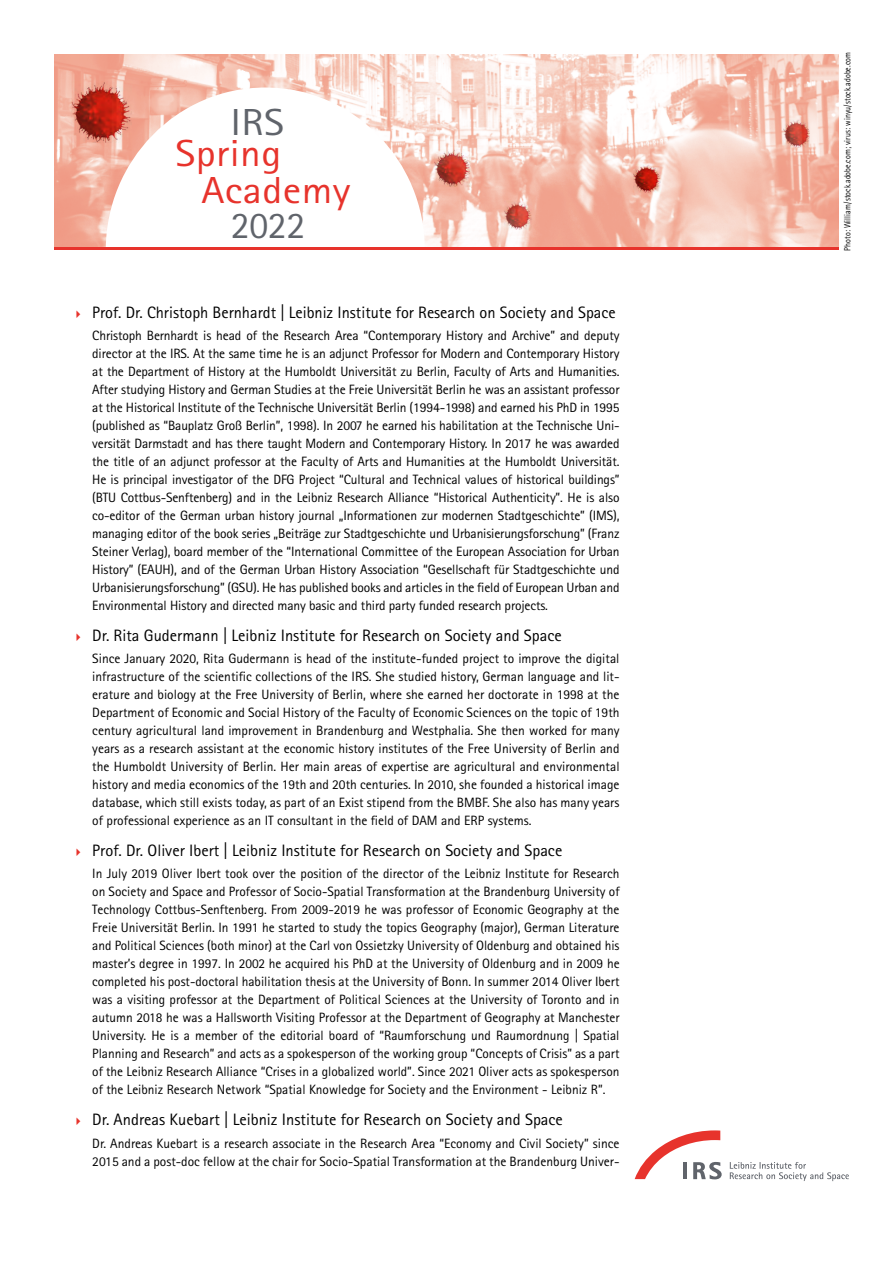
<style>
.page{position:relative;width:893px;height:1263px;background:#fff}
.page>*{position:absolute;margin:0;border:0;box-sizing:border-box;transform-origin:0 0}
.t1{font:37.65px "Rotis Sans Serif Pro";letter-spacing:.01em;color:#e7332c;scale:1.1 1}
.t2{font:37.65px "Rotis Sans Serif Pro";color:#60646b}
.t3{font:37.65px "Rotis Sans Serif Pro";color:#60646b;scale:1.1 1}
.t4{font:16.5px "Rotis Sans Serif Pro";color:#000}
.fließ-guest{font:13.5px/18px "Rotis Sans Serif Pro";color:#000;text-align:justify}
.t5{font:9px "Rotis Sans Serif Pro";letter-spacing:.01em;color:#000;scale:.88 1}
</style>
<div class="page">
<svg style="left:730px;top:1162px;width:119px;height:19px"></svg>
<svg style="left:635px;top:1130px;width:87px;height:49px"></svg>
<img style="left:54px;top:54px;width:785px;height:194px">
<svg style="left:106px;top:87px;width:319px;height:161px"></svg>
<hr style="left:54px;top:248px;width:785px;height:2px;background:#e7332c">
<img style="left:435px;top:150px;width:36px;height:37px">
<img style="left:633px;top:165px;width:27px;height:27px">
<img style="left:505px;top:201px;width:27px;height:28px">
<img style="left:783px;top:120px;width:26px;height:28px">
<img style="left:72px;top:82px;width:60px;height:61px">
<h1 class="t3" style="left:230px;top:100px;width:50px">IRS</h1>
<h1 class="t1" style="left:176px;top:131px;width:98px">Spring</h1>
<h1 class="t1" style="left:201px;top:168px;width:137px">Academy</h1>
<h1 class="t2" style="left:231px;top:203px;width:76px">2022</h1>
<p class="t4" style="left:92px;top:302px;width:525px">Prof. Dr. Christoph Bernhardt | Leibniz Institute for Research on Society and Space</p>
<p class="fließ-guest" style="left:92px;top:326px;width:529px">Christoph Bernhardt is head of the Research Area “Contemporary History and Archive” and deputy director at the IRS. At the same time he is an adjunct Professor for Modern and Contemporary History at the Department of History at the Humboldt Universität zu Berlin, Faculty of Arts and Humanities.<br>After studying History and German Studies at the Freie Universität Berlin he was an assistant professor at the Historical Institute of the Technische Universität Berlin (1994-1998) and earned his PhD in 1995 (published as “Bauplatz Groß Berlin”, 1998). In 2007 he earned his habilitation at the Technische Uni&shy;versität Darmstadt and has there taught Modern and Contemporary History. In 2017 he was awarded the title of an adjunct professor at the Faculty of Arts and Humanities at the Humboldt Universität.<br>He is principal investigator of the DFG Project “Cultural and Technical values of historical buildings” (BTU Cottbus-Senftenberg) and in the Leibniz Research Alliance “Historical Authenticity”. He is also co-editor of the German urban history journal „Informationen zur modernen Stadtgeschichte” (IMS), managing editor of the book series „Beiträge zur Stadtgeschichte und Urbanisierungsforschung” (Franz Steiner Verlag), board member of the “International Committee of the European Association for Urban History” (EAUH), and of the German Urban History Association “Gesellschaft für Stadtgeschichte und Urbanisierungsforschung” (GSU). He has published books and articles in the field of European Urban and Environmental History and directed many basic and third party funded research projects.</p>
<p class="t4" style="left:92px;top:626px;width:471px">Dr. Rita Gudermann | Leibniz Institute for Research on Society and Space</p>
<p class="fließ-guest" style="left:92px;top:650px;width:529px">Since January 2020, Rita Gudermann is head of the institute-funded project to improve the digital infrastructure of the scientific collections of the IRS. She studied history, German language and lit&shy;erature and biology at the Free University of Berlin, where she earned her doctorate in 1998 at the Department of Economic and Social History of the Faculty of Economic Sciences on the topic of 19th century agricultural land improvement in Brandenburg and Westphalia. She then worked for many years as a research assistant at the economic history institutes of the Free University of Berlin and the Humboldt University of Berlin. Her main areas of expertise are agricultural and environmental history and media economics of the 19th and 20th centuries. In 2010, she founded a historical image database, which still exists today, as part of an Exist stipend from the BMBF. She also has many years of professional experience as an IT consultant in the field of DAM and ERP systems.</p>
<p class="t4" style="left:92px;top:841px;width:472px">Prof. Dr. Oliver Ibert | Leibniz Institute for Research on Society and Space</p>
<p class="fließ-guest" style="left:92px;top:865px;width:529px">In July 2019 Oliver Ibert took over the position of the director of the Leibniz Institute for Research on Society and Space and Professor of Socio-Spatial Transformation at the Brandenburg University of Technology Cottbus-Senftenberg. From 2009-2019 he was professor of Economic Geography at the Freie Universität Berlin. In 1991 he started to study the topics Geography (major), German Literature and Political Sciences (both minor) at the Carl von Ossietzky University of Oldenburg and obtained his master’s degree in 1997. In 2002 he acquired his PhD at the University of Oldenburg and in 2009 he completed his post-doctoral habilitation thesis at the University of Bonn. In summer 2014 Oliver Ibert was a visiting professor at the Department of Political Sciences at the University of Toronto and in autumn 2018 he was a Hallsworth Visiting Professor at the Department of Geography at Manchester University. He is a member of the editorial board of “Raumforschung und Raumordnung | Spatial Planning and Research” and acts as a spokesperson of the working group “Concepts of Crisis” as a part of the Leibniz Research Alliance “Crises in a globalized world”. Since 2021 Oliver acts as spokesperson of the Leibniz Research Network “Spatial Knowledge for Society and the Environment - Leibniz R”.</p>
<p class="t4" style="left:92px;top:1110px;width:472px">Dr. Andreas Kuebart | Leibniz Institute for Research on Society and Space</p>
<p class="fließ-guest" style="left:92px;top:1134px;width:529px">Dr. Andreas Kuebart is a research associate in the Research Area “Economy and Civil Society” since<br>2015 and a post-doc fellow at the chair for Socio-Spatial Transformation at the Brandenburg Univer-</p>
<p class="t5" style="left:842px;top:251px;width:227px;rotate:-90deg">Photo: William/stock.adobe.com; virus: winyu/stock.adobe.com</p>
</div>
